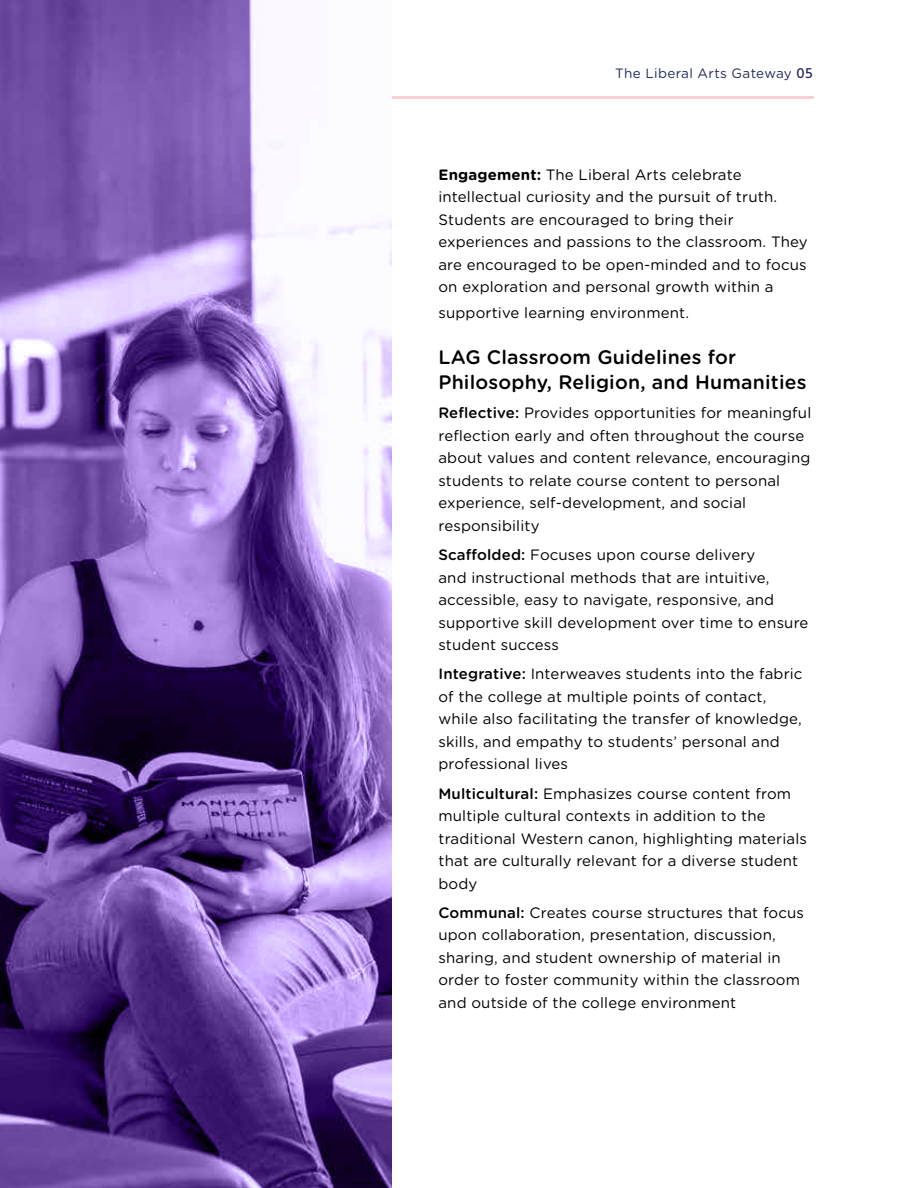
<style>
.page{position:relative;width:918px;height:1188px;background:#fff}
.page>*{position:absolute;margin:0;border:0;box-sizing:border-box;transform-origin:0 0}
.t1{font:500 19.5px/25.5px "Gotham Rounded";letter-spacing:.01em;color:#000}
.t2{font:15px/22.5px "Gotham Rounded";letter-spacing:.01em;color:#000}
.t3{font:13.5px "Gotham Rounded";letter-spacing:.025em;color:#222b5e}
.s1{font-family:"Hind Siliguri";font-weight:500;font-size:15px}
.s2{font-weight:700}
.s3{font-weight:500}
</style>
<div class="page">
<hr style="left:105px;top:96px;width:708px;height:3px;background:#e84153">
<img style="left:0;top:0;width:392px;height:1188px">
<p class="t3" style="left:615px;top:64px;width:199px">The Liberal Arts Gateway <span class="s1">05</span></p>
<p class="t2" style="left:438px;top:163px;width:371px"><span class="s2">Engagement:</span> The Liberal Arts celebrate intellectual curiosity and the pursuit of truth.<br>Students are encouraged to bring their experiences and passions to the classroom. They are encouraged to be open-minded and to focus on exploration and personal growth within a</p>
<p class="t2" style="left:438px;top:301px;width:252px">supportive learning environment.</p>
<h1 class="t1" style="left:438px;top:343px;width:370px">LAG Classroom Guidelines for<br>Philosophy, Religion, and Humanities</h1>
<p class="t2" style="left:438px;top:401px;width:374px"><span class="s3">Reflective:</span> Provides opportunities for meaningful reflection early and often throughout the course about values and content relevance, encouraging students to relate course content to personal experience, self-development, and social responsibility</p>
<p class="t2" style="left:438px;top:543px;width:371px"><span class="s3">Scaffolded:</span> Focuses upon course delivery<br>and instructional methods that are intuitive, accessible, easy to navigate, responsive, and supportive skill development over time to ensure student success</p>
<p class="t2" style="left:438px;top:662px;width:366px"><span class="s3">Integrative:</span> Interweaves students into the fabric of the college at multiple points of contact, while also facilitating the transfer of knowledge, skills, and empathy to students’ personal and professional lives</p>
<p class="t2" style="left:438px;top:782px;width:370px"><span class="s3">Multicultural:</span> Emphasizes course content from multiple cultural contexts in addition to the traditional Western canon, highlighting materials that are culturally relevant for a diverse student body</p>
<p class="t2" style="left:438px;top:901px;width:367px"><span class="s3">Communal:</span> Creates course structures that focus upon collaboration, presentation, discussion, sharing, and student ownership of material in order to foster community within the classroom and outside of the college environment</p>
</div>
